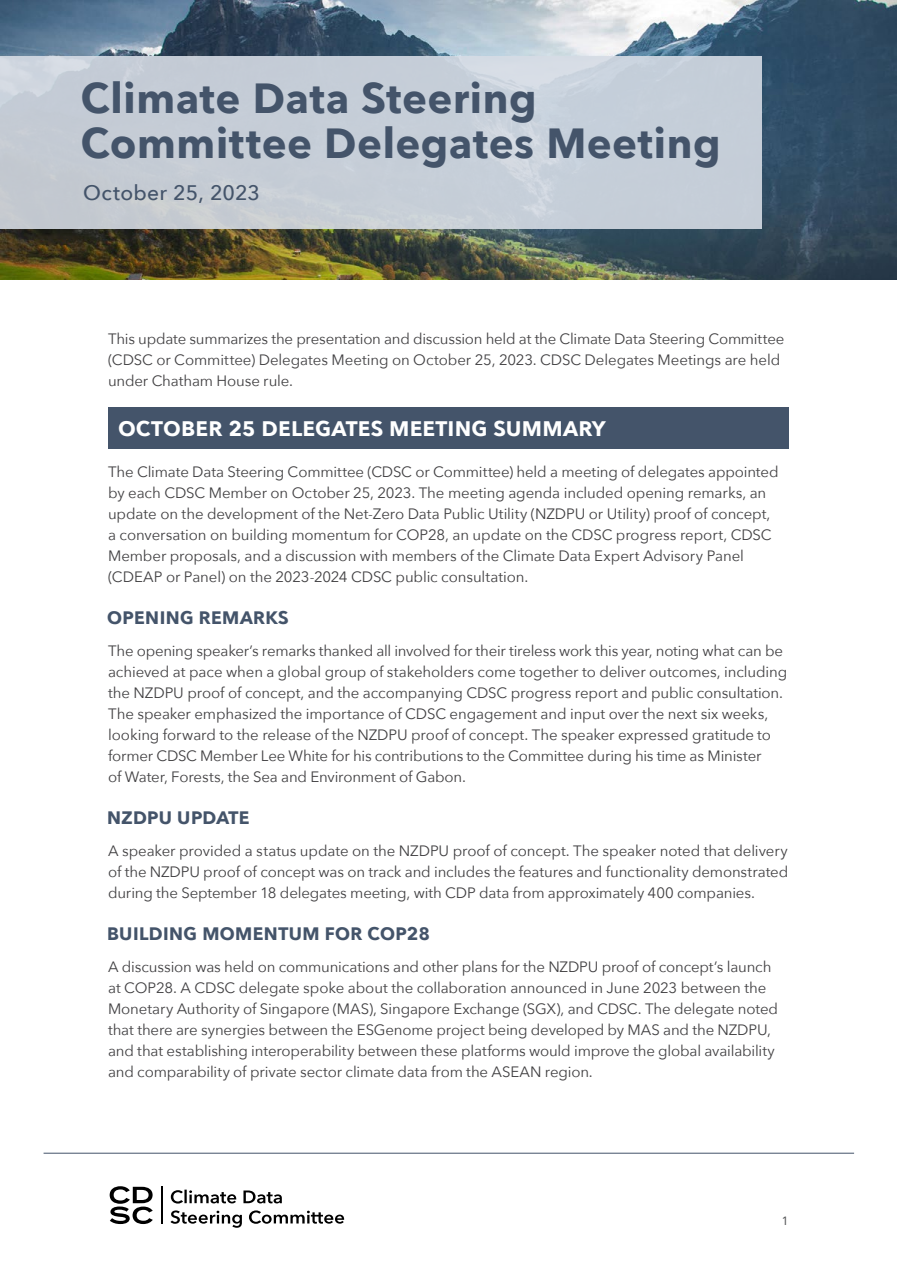
<style>
.page{position:relative;width:897px;height:1264px;background:#fff}
.page>*{position:absolute;margin:0;border:0;box-sizing:border-box;transform-origin:0 0}
.t1{font:italic 700 42px/45px "Avenir Next";color:#44546a}
.t2{font:italic 700 21px "Avenir Next";color:#fff}
.t3{font:500 21px "Avenir Next";letter-spacing:.015em;color:#44546a}
.t4{font:italic 700 18px "Avenir Next";color:#44546a}
.t5{font:15px/21px "Avenir Next";letter-spacing:-.01em;color:#414042}
.t6{font:500 12px "Avenir Next Condensed";color:#58595b}
</style>
<div class="page">
<div style="left:108px;top:407px;width:680px;height:41px;background:#44546a"></div>
<img style="left:1px;top:1px;width:895px;height:278px">
<svg style="left:171px;top:1190px;width:12px;height:13px"></svg>
<hr style="left:184px;top:1189px;width:3px;height:14px;background:#000">
<svg style="left:189px;top:1190px;width:47px;height:13px"></svg>
<svg style="left:243px;top:1190px;width:39px;height:13px"></svg>
<svg style="left:170px;top:1210px;width:72px;height:17px"></svg>
<svg style="left:249px;top:1210px;width:95px;height:13px"></svg>
<svg style="left:110px;top:1186px;width:43px;height:38px"></svg>
<hr style="left:161px;top:1186px;width:1px;height:38px;background:#000">
<hr style="left:44px;top:1152px;width:810px;height:1px;background:#44546a">
<div style="left:0;top:56px;width:761px;height:173px;background:#c5ced8"></div>
<h1 class="t1" style="left:83px;top:75px;width:654px">Climate Data Steering<br>Committee DelegatesMeeting</h1>
<h2 class="t3" style="left:83px;top:175px;width:178px">October 25, 2023</h2>
<p class="t5" style="left:108px;top:327px;width:677px">This update summarizes the presentation and discussion held at the Climate Data Steering Committee (CDSC or Committee) Delegates Meeting on October 25, 2023. CDSC Delegates Meetings are held under Chatham House rule.</p>
<h2 class="t2" style="left:119px;top:410px;width:488px">OCTOBER 25 DELEGATES MEETING SUMMA RY</h2>
<p class="t5" style="left:108px;top:460px;width:672px">The Climate Data Steering Committee (CDSC or Committee) held a meeting of delegates appointed by each CDSC Member on October 25, 2023. The meeting agenda included opening remarks, an update on the development of the Net-Zero Data Public Utility (NZDPU or Utility) proof of concept, a conversation on building momentum for COP28, an update on the CDSC progress report, CDSC Member proposals, and a discussion with members of the Climate Data Expert Advisory Panel (CDEAP or Panel) on the 2023-2024 CDSC public consultation.</p>
<p class="t4" style="left:108px;top:602px;width:188px">OPENING REMA RKS</p>
<p class="t5" style="left:108px;top:639px;width:680px">The opening speaker’s remarks thanked all involved for their tireless work this year, noting what can be achieved at pace when a global group of stakeholders come together to deliver outcomes, including the NZDPU proof of concept, and the accompanying CDSC progress report and public consultation.<br>The speaker emphasized the importance of CDSC engagement and input over the next six weeks, looking forward to the release of the NZDPU proof of concept. The speaker expressed gratitude to former CDSC Member Lee White for his contributions to the Committee during his time as Minister<br>of Water, Forests, the Sea and Environment of Gabon.</p>
<p class="t4" style="left:108px;top:802px;width:149px">NZDPU UPDATE</p>
<p class="t5" style="left:108px;top:839px;width:681px;text-align:justify">A speaker provided a status update on the NZDPU proof of concept. The speaker noted that delivery of the NZDPU proof of concept was on track and includes the features and functionality demonstrated during the September 18 delegates meeting, with CDP data from approximately 400 companies.</p>
<p class="t4" style="left:108px;top:918px;width:330px">BUILDING MOMENTUM FOR COP28</p>
<p class="t5" style="left:108px;top:955px;width:671px">A discussion was held on communications and other plans for the NZDPU proof of concept’s launch at COP28. A CDSC delegate spoke about the collaboration announced in June 2023 between the Monetary Authority of Singapore (MAS), Singapore Exchange (SGX), and CDSC. The delegate noted that there are synergies between the ESGenome project being developed by MAS and the NZDPU, and that establishing interoperability between these platforms would improve the global availability and comparability of private sector climate data from the ASEAN region.</p>
<p class="t6" style="left:782px;top:1213px;width:7px">1</p>
</div>
